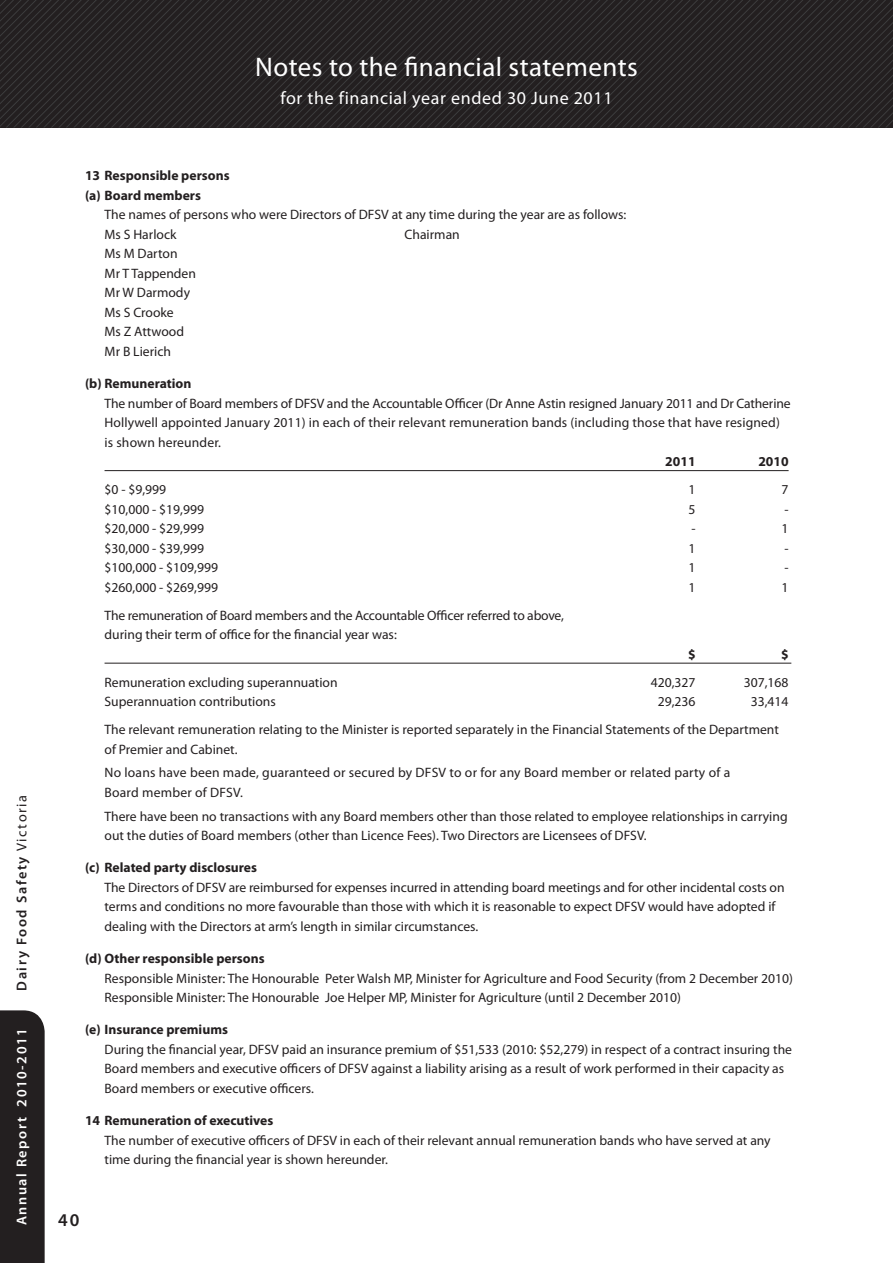
<style>
.page{position:relative;width:893px;height:1263px;background:#fff}
.page>*{position:absolute;margin:0;border:0;box-sizing:border-box;transform-origin:0 0}
.t1{font:27px "Myriad Pro";letter-spacing:.015em;color:#fff}
.t2{font:18px "Myriad Pro";letter-spacing:.035em;color:#fff}
.t3{font:600 18px "Myriad Pro";color:#231f20}
.t4{font:600 14.25px "Myriad Pro";letter-spacing:.11em;color:#231f20}
.t5{font:600 14.25px "Myriad Pro";letter-spacing:.11em;color:#fff}
.t6{font:13.65px/19.5px "Myriad Pro";color:#231f20}
.t7{font:700 13.65px "Myriad Pro";color:#231f20}
.s1{font-weight:400}
</style>
<div class="page">
<div style="left:0;top:1010px;width:45px;height:253px;background:#231f20"></div>
<svg style="left:0;top:0;width:893px;height:128px;background:#272425"></svg>
<hr style="left:105px;top:470px;width:684px;height:1px;background:#231f20">
<hr style="left:105px;top:663px;width:686px;height:1px;background:#231f20">
<p class="t4" style="left:13px;top:991px;width:197px;rotate:-90deg">Dairy Food Safety <span class="s1">Victoria</span></p>
<p class="t5" style="left:13px;top:1225px;width:199px;rotate:-90deg">Annual Report 2010-2011</p>
<p class="t1" style="left:255px;top:50px;width:384px">Notes to the financial statements</p>
<p class="t2" style="left:280px;top:87px;width:334px">for the financial year ended 30 June 2011</p>
<p class="t7" style="left:85px;top:167px;width:146px">13 Responsible persons</p>
<p class="t7" style="left:85px;top:186px;width:117px">(a) Board members</p>
<p class="t6" style="left:105px;top:205px;width:523px">The names of persons who were Directors of DFSV at any time during the year are as follows:<br>Ms S Harlock</p>
<p class="t6" style="left:405px;top:224px;width:57px">Chairman</p>
<p class="t6" style="left:105px;top:244px;width:75px">Ms M Darton</p>
<p class="t6" style="left:105px;top:263px;width:93px">Mr T Tappenden</p>
<p class="t6" style="left:105px;top:283px;width:87px">Mr W Darmody</p>
<p class="t6" style="left:105px;top:302px;width:71px">Ms S Crooke</p>
<p class="t6" style="left:105px;top:322px;width:81px">Ms Z Attwood</p>
<p class="t6" style="left:105px;top:341px;width:68px">Mr B Lierich</p>
<p class="t7" style="left:85px;top:375px;width:108px">(b) Remuneration</p>
<p class="t6" style="left:105px;top:393px;width:688px">The number of Board members of DFSV and the Accountable Officer (Dr Anne Astin resigned January 2011 and Dr Catherine<br>Hollywell appointed January 2011) in each of their relevant remuneration bands (including those that have resigned) is shown hereunder.</p>
<p class="t7" style="left:665px;top:453px;width:32px">2011</p>
<p class="t7" style="left:758px;top:453px;width:32px">2010</p>
<p class="t6" style="left:105px;top:480px;width:63px">$0 - $9,999</p>
<p class="t6" style="left:689px;top:480px;width:8px">1</p>
<p class="t6" style="left:782px;top:480px;width:8px">7</p>
<p class="t6" style="left:105px;top:499px;width:101px">$10,000 - $19,999</p>
<p class="t6" style="left:689px;top:499px;width:8px">5</p>
<p class="t6" style="left:784px;top:499px;width:6px">-</p>
<p class="t6" style="left:105px;top:519px;width:101px">$20,000 - $29,999</p>
<p class="t6" style="left:691px;top:519px;width:6px">-</p>
<p class="t6" style="left:782px;top:519px;width:8px">1</p>
<p class="t6" style="left:105px;top:538px;width:101px">$30,000 - $39,999</p>
<p class="t6" style="left:689px;top:538px;width:8px">1</p>
<p class="t6" style="left:784px;top:538px;width:6px">-</p>
<p class="t6" style="left:105px;top:558px;width:115px">$100,000 - $109,999</p>
<p class="t6" style="left:689px;top:558px;width:8px">1</p>
<p class="t6" style="left:784px;top:558px;width:6px">-</p>
<p class="t6" style="left:105px;top:577px;width:115px">$260,000 - $269,999</p>
<p class="t6" style="left:689px;top:577px;width:8px">1</p>
<p class="t6" style="left:782px;top:577px;width:8px">1</p>
<p class="t6" style="left:105px;top:605px;width:461px">The remuneration of Board members and the Accountable Officer referred to above, during their term of office for the financial year was:</p>
<p class="t7" style="left:688px;top:645px;width:9px">$</p>
<p class="t7" style="left:781px;top:645px;width:9px">$</p>
<p class="t6" style="left:105px;top:672px;width:235px">Remuneration excluding superannuation</p>
<p class="t6" style="left:651px;top:672px;width:46px">420,327</p>
<p class="t6" style="left:744px;top:672px;width:46px">307,168</p>
<p class="t6" style="left:105px;top:692px;width:173px">Superannuation contributions</p>
<p class="t6" style="left:658px;top:692px;width:39px">29,236</p>
<p class="t6" style="left:751px;top:692px;width:39px">33,414</p>
<p class="t6" style="left:105px;top:720px;width:676px">The relevant remuneration relating to the Minister is reported separately in the Financial Statements of the Department of Premier and Cabinet.</p>
<p class="t6" style="left:105px;top:763px;width:627px">No loans have been made, guaranteed or secured by DFSV to or for any Board member or related party of a<br>Board member of DFSV.</p>
<p class="t6" style="left:105px;top:806px;width:685px">There have been no transactions with any Board members other than those related to employee relationships in carrying out the duties of Board members (other than Licence Fees). Two Directors are Licensees of DFSV.</p>
<p class="t7" style="left:85px;top:859px;width:174px">(c) Related party disclosures</p>
<p class="t6" style="left:105px;top:877px;width:682px">The Directors of DFSV are reimbursed for expenses incurred in attending board meetings and for other incidental costs on terms and conditions no more favourable than those with which it is reasonable to expect DFSV would have adopted if dealing with the Directors at arm’s length in similar circumstances.</p>
<p class="t7" style="left:85px;top:950px;width:181px">(d) Other responsible persons</p>
<p class="t6" style="left:105px;top:968px;width:690px">Responsible Minister: The Honourable Peter Walsh MP, Minister for Agriculture and Food Security (from 2 December 2010)</p>
<p class="t6" style="left:105px;top:988px;width:578px">Responsible Minister: The Honourable Joe Helper MP, Minister for Agriculture (until 2 December 2010)</p>
<p class="t7" style="left:85px;top:1021px;width:144px">(e) Insurance premiums</p>
<p class="t6" style="left:105px;top:1039px;width:689px">During the financial year, DFSV paid an insurance premium of $51,533 (2010: $52,279) in respect of a contract insuring the<br>Board members and executive officers of DFSV against a liability arising as a result of work performed in their capacity as<br>Board members or executive officers.</p>
<p class="t7" style="left:85px;top:1112px;width:190px">14 Remuneration of executives</p>
<p class="t6" style="left:105px;top:1130px;width:668px">The number of executive officers of DFSV in each of their relevant annual remuneration bands who have served at any time during the financial year is shown hereunder.</p>
<h2 class="t3" style="left:58px;top:1208px;width:23px">40</h2>
</div>
